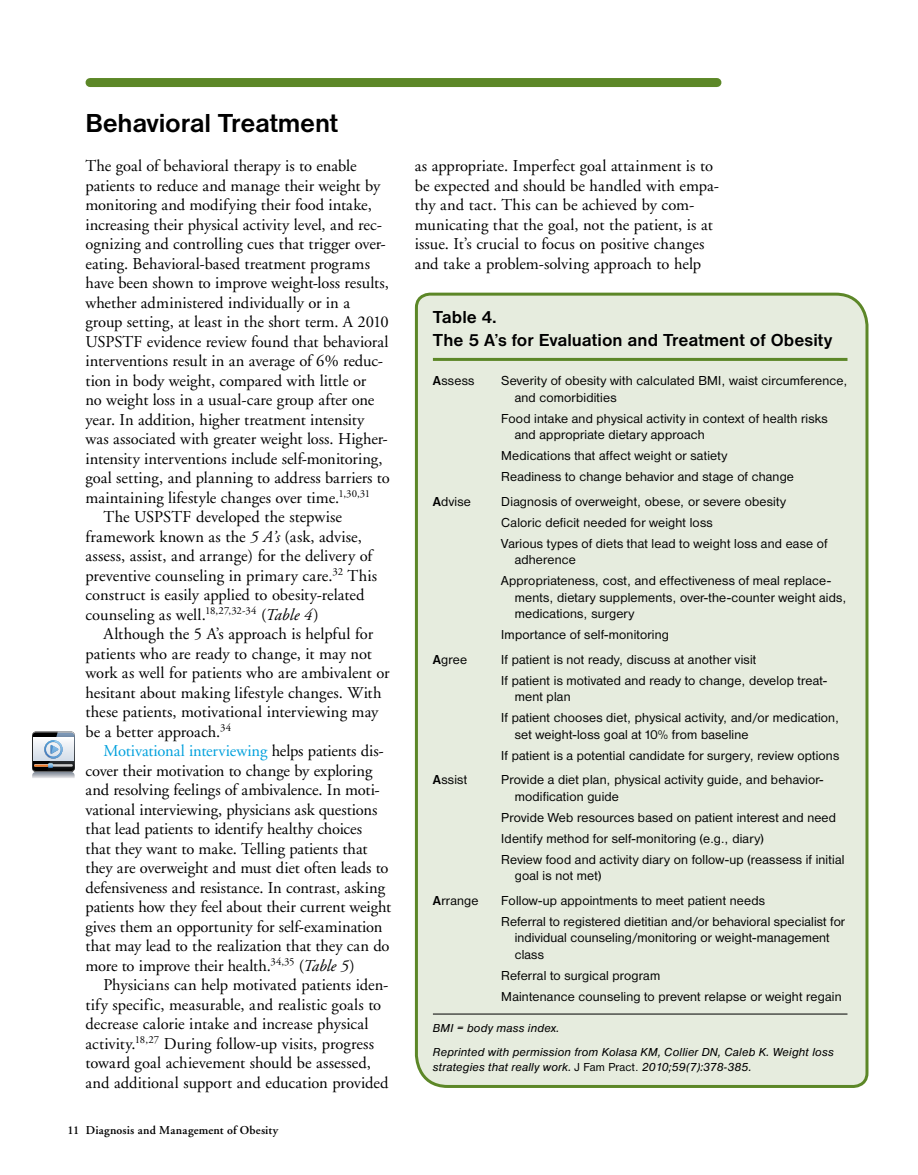
<style>
.page{position:relative;width:918px;height:1175px;background:#fff}
.page>*{position:absolute;margin:0;border:0;box-sizing:border-box;transform-origin:0 0}
.t1{font:700 27px "Nimbus San D";letter-spacing:-.01em;color:#000}
.t2{font:700 18px/22.5px "Nimbus San D";color:#000}
.t3{font:16.5px/19.5px "Adobe Garamond";color:#000}
.t4{font:16.5px "Adobe Garamond";letter-spacing:-.01em;color:#00a0dc}
.t5{font:16.5px "Adobe Garamond";letter-spacing:-.02em;color:#000}
.t6{font:13.5px/21px "Nimbus San D";letter-spacing:.015em;color:#000}
.t7{font:italic 12px/24px "Nimbus San D";letter-spacing:.015em;color:#000}
.t8{font:600 12px "Adobe Garamond";letter-spacing:.01em;color:#000}
.s1{font-style:italic}
.s2{color:#000}
.s3{font-weight:700}
.s4{font-style:normal}
</style>
<div class="page">
<div style="left:414px;top:292px;width:455px;height:796px;background:#e6ecde"></div>
<div style="left:90px;top:78px;width:627px;height:9px;background:#5c8727"></div>
<svg style="left:32px;top:731px;width:43px;height:47px;background:#99a0a8"></svg>
<h1 class="t1" style="left:86px;top:108px;width:254px">Behavioral Treatment</h1>
<p class="t3" style="left:86px;top:156px;width:273px">The goal of behavioral therapy is to enable</p>
<p class="t3" style="left:86px;top:176px;width:296px">patients to reduce and manage their weight by</p>
<p class="t3" style="left:86px;top:195px;width:288px">monitoring and modifying their food intake,</p>
<p class="t3" style="left:86px;top:215px;width:298px">increasing their physical activity level, and rec-</p>
<p class="t3" style="left:86px;top:234px;width:302px">ognizing and controlling cues that trigger over-</p>
<p class="t3" style="left:86px;top:254px;width:286px">eating. Behavioral-based treatment programs</p>
<p class="t3" style="left:86px;top:273px;width:305px">have been shown to improve weight-loss results,</p>
<p class="t3" style="left:86px;top:293px;width:266px">whether administered individually or in a</p>
<p class="t3" style="left:86px;top:312px;width:305px">group setting, at least in the short term. A 2010</p>
<p class="t3" style="left:86px;top:332px;width:305px">USPSTF evidence review found that behavioral</p>
<p class="t3" style="left:86px;top:351px;width:299px">interventions result in an average of 6% reduc-</p>
<p class="t3" style="left:86px;top:371px;width:282px">tion in body weight, compared with little or</p>
<p class="t3" style="left:86px;top:390px;width:290px">no weight loss in a usual-care group after one</p>
<p class="t3" style="left:86px;top:410px;width:281px">year. In addition, higher treatment intensity</p>
<p class="t3" style="left:86px;top:429px;width:304px">was associated with greater weight loss. Higher-</p>
<p class="t3" style="left:86px;top:449px;width:299px">intensity interventions include self-monitoring,</p>
<p class="t3" style="left:86px;top:468px;width:306px">goal setting, and planning to address barriers to</p>
<p class="t3" style="left:86px;top:488px;width:286px">maintaining lifestyle changes over time.<sup>1,30,31</sup></p>
<p class="t3" style="left:104px;top:507px;width:240px">The USPSTF developed the stepwise</p>
<p class="t3" style="left:85px;top:527px;width:278px">framework known as the <span class="s1">5 A’s</span> (ask, advise,</p>
<p class="t3" style="left:85px;top:546px;width:288px">assess, assist, and arrange) for the delivery of</p>
<p class="t3" style="left:85px;top:566px;width:293px">preventive counseling in primary care.<sup>32</sup> This</p>
<p class="t3" style="left:86px;top:585px;width:281px">construct is easily applied to obesity-related</p>
<p class="t3" style="left:86px;top:605px;width:235px">counseling as well.<sup>18,27,32-34</sup> (<span class="s1">Table 4</span>)</p>
<p class="t3" style="left:104px;top:624px;width:271px">Although the 5 A’s approach is helpful for</p>
<p class="t3" style="left:86px;top:644px;width:288px">patients who are ready to change, it may not</p>
<p class="t3" style="left:86px;top:663px;width:306px">work as well for patients who are ambivalent or</p>
<p class="t3" style="left:86px;top:683px;width:298px">hesitant about making lifestyle changes. With</p>
<p class="t3" style="left:86px;top:702px;width:295px">these patients, motivational interviewing may</p>
<p class="t3" style="left:86px;top:722px;width:147px">be a better approach.<sup>34</sup></p>
<p class="t4" style="left:104px;top:742px;width:282px">Motivational interviewing <span class="s2">helps patients dis-</span></p>
<p class="t3" style="left:86px;top:761px;width:288px">cover their motivation to change by exploring</p>
<p class="t3" style="left:86px;top:780px;width:296px">and resolving feelings of ambivalence. In moti-</p>
<p class="t3" style="left:86px;top:800px;width:293px">vational interviewing, physicians ask questions</p>
<p class="t3" style="left:86px;top:819px;width:278px">that lead patients to identify healthy choices</p>
<p class="t3" style="left:86px;top:839px;width:284px">that they want to make. Telling patients that</p>
<p class="t3" style="left:86px;top:858px;width:305px">they are overweight and must diet often leads to</p>
<p class="t3" style="left:86px;top:878px;width:301px">defensiveness and resistance. In contrast, asking</p>
<p class="t3" style="left:86px;top:897px;width:307px">patients how they feel about their current weight</p>
<p class="t3" style="left:86px;top:917px;width:298px">gives them an opportunity for self-examination</p>
<p class="t3" style="left:86px;top:936px;width:305px">that may lead to the realization that they can do</p>
<p class="t5" style="left:86px;top:956px;width:271px">more to improve their health.<sup>34,35</sup> (<span class="s1">Table 5</span>)</p>
<p class="t3" style="left:103px;top:975px;width:287px">Physicians can help motivated patients iden-</p>
<p class="t3" style="left:85px;top:995px;width:297px">tify specific, measurable, and realistic goals to</p>
<p class="t3" style="left:85px;top:1014px;width:285px">decrease calorie intake and increase physical</p>
<p class="t3" style="left:85px;top:1034px;width:290px">activity.<sup>18,27</sup> During follow-up visits, progress</p>
<p class="t3" style="left:86px;top:1053px;width:287px">toward goal achievement should be assessed,</p>
<p class="t3" style="left:86px;top:1073px;width:305px">and additional support and education provided</p>
<p class="t8" style="left:68px;top:1123px;width:212px">11 Diagnosis and Management of Obesity</p>
<p class="t3" style="left:415px;top:156px;width:306px">as appropriate. Imperfect goal attainment is to be expected and should be handled with empa&shy;thy and tact. This can be achieved by com&shy;municating that the goal, not the patient, is at issue. It’s crucial to focus on positive changes and take a problem-solving approach to help</p>
<p class="t2" style="left:433px;top:306px;width:401px">Table 4.<br>The 5 A’s for Evaluation and Treatment of Obesity</p>
<p class="t6" style="left:433px;top:370px;width:43px"><span class="s3">A</span>ssess</p>
<p class="t6" style="left:515px;top:372px;width:334px;line-height:16.5px;text-indent:-14px">Severity of obesity with calculated BMI, waist circumference, and comorbidities</p>
<p class="t6" style="left:515px;top:410px;width:314px;line-height:16.5px;text-indent:-14px">Food intake and physical activity in context of health risks and appropriate dietary approach</p>
<p class="t6" style="left:501px;top:445px;width:294px">Medications that affect weight or satiety<br>Readiness to change behavior and stage of change</p>
<p class="t6" style="left:433px;top:490px;width:40px"><span class="s3">A</span>dvise</p>
<p class="t6" style="left:501px;top:490px;width:328px">Diagnosis of overweight, obese, or severe obesity<br>Caloric deficit needed for weight loss<br>Various types of diets that lead to weight loss and ease of</p>
<p class="t6" style="left:501px;top:549px;width:331px;text-indent:14px">adherence<br>Appropriateness, cost, and effectiveness of meal replace-</p>
<p class="t6" style="left:515px;top:589px;width:333px;line-height:16.5px">ments, dietary supplements, over-the-counter weight aids, medications, surgery</p>
<p class="t6" style="left:501px;top:624px;width:169px">Importance of self-monitoring</p>
<p class="t6" style="left:433px;top:648px;width:36px"><span class="s3">A</span>gree</p>
<p class="t6" style="left:501px;top:648px;width:327px">If patient is not ready, discuss at another visit<br>If patient is motivated and ready to change, develop treat-</p>
<p class="t6" style="left:501px;top:686px;width:339px;text-indent:14px">ment plan<br>If patient chooses diet, physical activity, and/or medication,</p>
<p class="t6" style="left:501px;top:723px;width:339px;text-indent:14px">set weight-loss goal at 10% from baseline<br>If patient is a potential candidate for surgery, review options</p>
<p class="t6" style="left:433px;top:769px;width:36px"><span class="s3">A</span>ssist</p>
<p class="t6" style="left:515px;top:771px;width:310px;line-height:16.5px;text-indent:-14px">Provide a diet plan, physical activity guide, and behavior&shy;modification guide</p>
<p class="t6" style="left:501px;top:806px;width:345px">Provide Web resources based on patient interest and need<br>Identify method for self-monitoring (e.g., diary)<br>Review food and activity diary on follow-up (reassess if initial</p>
<p class="t6" style="left:515px;top:865px;width:88px">goal is not met)</p>
<p class="t6" style="left:433px;top:889px;width:47px"><span class="s3">A</span>rrange</p>
<p class="t6" style="left:501px;top:889px;width:345px">Follow-up appointments to meet patient needs<br>Referral to registered dietitian and/or behavioral specialist for</p>
<p class="t6" style="left:515px;top:929px;width:316px;line-height:16.5px">individual counseling/monitoring or weight-management class</p>
<p class="t6" style="left:501px;top:964px;width:342px">Referral to surgical program<br>Maintenance counseling to prevent relapse or weight regain</p>
<p class="t7" style="left:433px;top:1016px;width:402px">BMI = body mass index.<br>Reprinted with permission from Kolasa KM, Collier DN, Caleb K. Weight loss</p>
<p class="t7" style="left:433px;top:1055px;width:320px">strategies that really work. <span class="s4">J Fam Pract.</span> 2010;59(7):378-385.</p>
</div>
